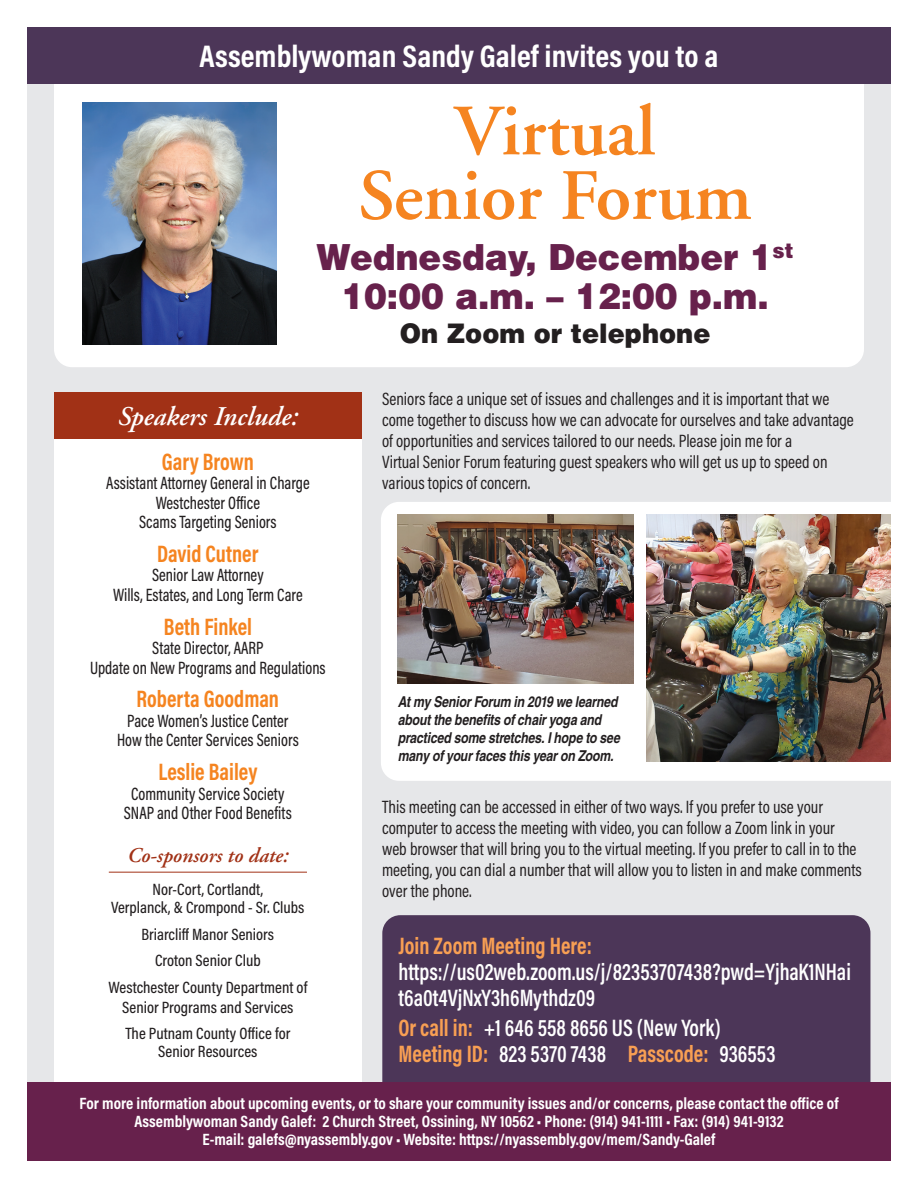
<style>
.page{position:relative;width:918px;height:1188px;background:#fff}
.page>*{position:absolute;margin:0;border:0;box-sizing:border-box;transform-origin:0 0}
.t1{font:600 72px/64.5px "Adobe Garamond";color:#f58420;text-align:center}
.t2{font:900 36px/39px "Helvetica";color:#67214c;text-align:center;scale:.95 1}
.t3{font:700 31.5px "Acumin Pro Cond";color:#fff}
.t4{font:900 27px "Helvetica";color:#231f20;scale:.95 1}
.t5{font:italic 600 27px "Adobe Garamond";color:#fff}
.t6{font:600 24px/26.2px "Acumin Pro Cond";color:#fff;scale:.9 1}
.t7{font:700 24px "Acumin Pro Cond";color:#f58420;scale:.9 1}
.t8{font:700 24px "Acumin Pro Cond";color:#f89f53;scale:.9 1}
.t9{font:italic 600 21px "Adobe Garamond";color:#a13116}
.t10{font:18px/21px "Acumin Pro Cond";color:#231f20;scale:.95 1}
.t11{font:500 18px/19.5px "Acumin Pro Cond";color:#231f20;text-align:center;scale:.9 1}
.t12{font:700 16.5px/18px "Acumin Pro Cond";color:#fff;text-align:center}
.t13{font:500 16.5px/26.5px "Acumin Pro Cond";color:#231f20;text-align:center}
.t14{font:italic 700 condensed 15px/18px "Helvetica";letter-spacing:-.01em;color:#231f20}
.s1{font-weight:700;color:#f89f53}
</style>
<div class="page">
<div style="left:27px;top:82px;width:864px;height:1000px;background:#e6e7e9"></div>
<div style="left:54px;top:83px;width:810px;height:284px;background:#fff"></div>
<div style="left:54px;top:439px;width:308px;height:643px;background:#fff"></div>
<div style="left:27px;top:27px;width:864px;height:56px;background:#4c3658"></div>
<div style="left:54px;top:392px;width:308px;height:46px;background:#a13116"></div>
<img style="left:82px;top:102px;width:194px;height:242px">
<hr style="left:109px;top:872px;width:198px;height:1px;background:#a13116">
<div style="left:381px;top:502px;width:510px;height:279px;background:#fff"></div>
<img style="left:397px;top:515px;width:237px;height:169px">
<img style="left:647px;top:515px;width:244px;height:246px">
<div style="left:382px;top:915px;width:488px;height:167px;background:#4c3658"></div>
<div style="left:27px;top:1082px;width:864px;height:78px;background:#67214c"></div>
<h3 class="t3" style="left:200px;top:35px;width:520px">Assemblywoman Sandy Galef invites you to a</h3>
<h1 class="t1" style="left:358px;top:101px;width:395px">Virtual<br>Senior Forum</h1>
<h2 class="t2" style="left:317px;top:237px;width:504px">Wednesday, December 1<sup>st<br></sup>10:00 a.m. – 12:00 p.m.</h2>
<h3 class="t4" style="left:400px;top:315px;width:329px">On Zoom or telephone</h3>
<p class="t10" style="left:382px;top:388px;width:498px">Seniors face a unique set of issues and challenges and it is important that we come together to discuss how we can advocate for ourselves and take advantage of opportunities and services tailored to our needs. Please join me for a<br>Virtual Senior Forum featuring guest speakers who will get us up to speed on various topics of concern.</p>
<h3 class="t5" style="left:118px;top:402px;width:182px">Speakers Include:</h3>
<h3 class="t7" style="left:162px;top:446px;width:104px">Gary Brown</h3>
<p class="t11" style="left:106px;top:473px;width:228px">Assistant Attorney General in Charge<br>Westchester Office<br>Scams Targeting Seniors</p>
<h3 class="t7" style="left:157px;top:538px;width:114px">David Cutner</h3>
<p class="t11" style="left:113px;top:565px;width:212px">Senior Law Attorney<br>Wills, Estates, and Long Term Care</p>
<h3 class="t7" style="left:164px;top:611px;width:100px">Beth Finkel</h3>
<p class="t11" style="left:90px;top:638px;width:263px">State Director, AARP<br>Update on New Programs and Regulations</p>
<h3 class="t7" style="left:137px;top:683px;width:160px">Roberta Goodman</h3>
<p class="t11" style="left:117px;top:711px;width:203px">Pace Women’s Justice Center<br>How the Center Services Seniors</p>
<h3 class="t7" style="left:158px;top:756px;width:112px">Leslie Bailey</h3>
<p class="t11" style="left:124px;top:783px;width:188px">Community Service Society<br>SNAP and Other Food Benefits</p>
<p class="t9" style="left:127px;top:844px;width:163px">Co-sponsors to date:</p>
<p class="t13" style="left:111px;top:880px;width:195px;line-height:18px">Nor-Cort, Cortlandt,<br>Verplanck, &amp; Crompond - Sr. Clubs</p>
<p class="t13" style="left:109px;top:920px;width:200px">Briarcliff Manor Seniors<br>Croton Senior Club<br>Westchester County Department of</p>
<p class="t13" style="left:122px;top:993px;width:173px;text-align:left">Senior Programs and Services<br>The Putnam County Office for</p>
<p class="t13" style="left:158px;top:1038px;width:101px">Senior Resources</p>
<p class="t14" style="left:398px;top:693px;width:224px">At my Senior Forum in 2019 we learned about the benefits of chair yoga and practiced some stretches. I hope to see many of your faces this year on Zoom.</p>
<p class="t10" style="left:382px;top:796px;width:507px">This meeting can be accessed in either of two ways. If you prefer to use your computer to access the meeting with video, you can follow a Zoom link in your web browser that will bring you to the virtual meeting. If you prefer to call in to the meeting, you can dial a number that will allow you to listen in and make comments over the phone.</p>
<h3 class="t8" style="left:399px;top:930px;width:216px">Join Zoom Meeting Here:</h3>
<h3 class="t6" style="left:399px;top:958px;width:504px">https://us02web.zoom.us/j/82353707438?pwd=YjhaK1NHai t6a0t4VjNxY3h6Mythdz09</h3>
<h3 class="t6" style="left:399px;top:1014px;width:420px"><span class="s1">Or call in:</span> +1 646 558 8656 US (New York)<br><span class="s1">Meeting ID:</span> 823 5370 7438 <span class="s1">Passcode:</span> 936553</h3>
<p class="t12" style="left:80px;top:1094px;width:760px">For more information about upcoming events, or to share your community issues and/or concerns, please contact the office of<br>Assemblywoman Sandy Galef: 2 Church Street, Ossining, NY 10562 • Phone: (914) 941-1111 • Fax: (914) 941-9132<br>E-mail: galefs@nyassembly.gov • Website: https://nyassembly.gov/mem/Sandy-Galef</p>
</div>
